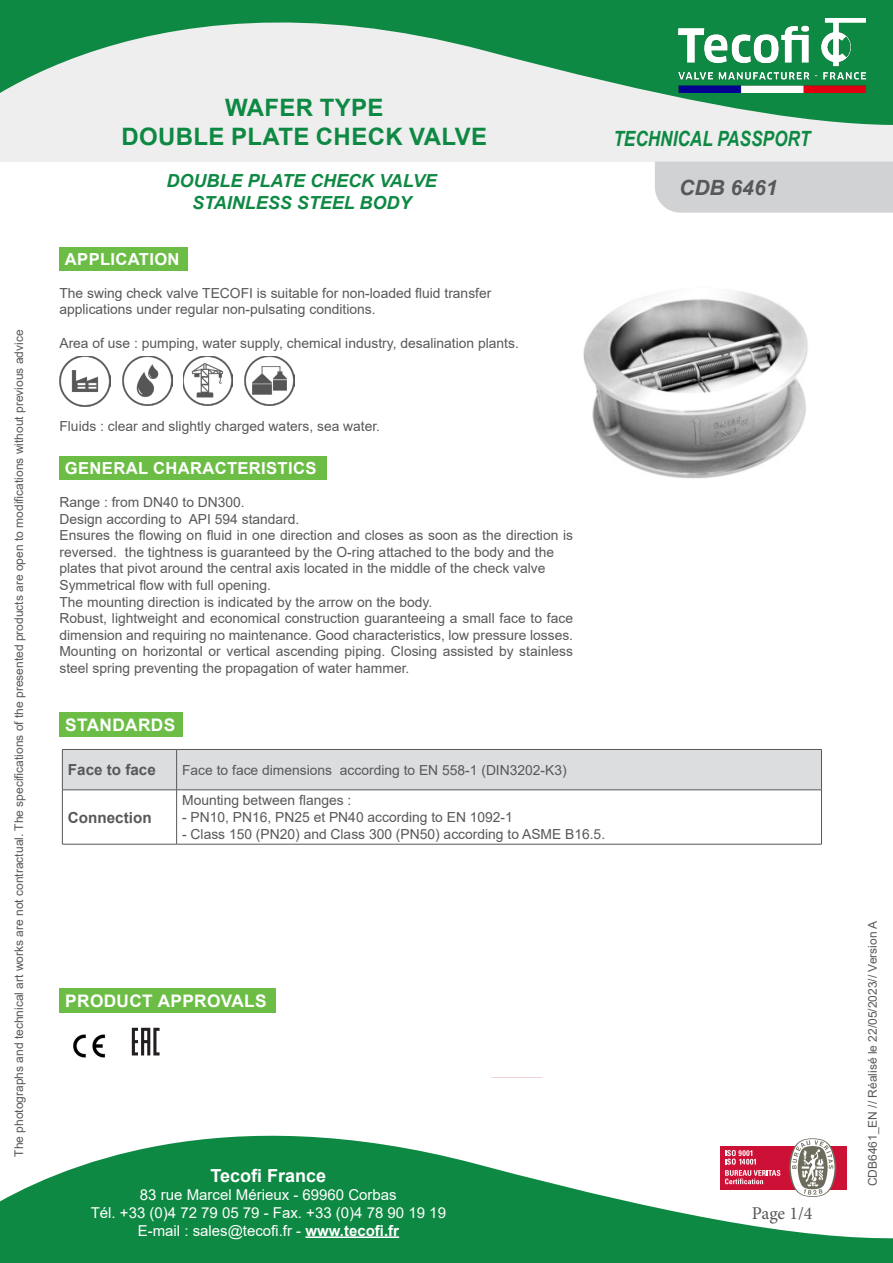
<style>
.page{position:relative;width:893px;height:1263px;background:#fff}
.page>*{position:absolute;margin:0;border:0;box-sizing:border-box;transform-origin:0 0}
.t1{font:700 24px/28.8px "Arial";letter-spacing:.015em;color:#0e8943;text-align:center}
.t2{font:italic 700 21px "Arial Narrow";color:#0e8943}
.t3{font:italic 700 21px "Arial";color:#57585a}
.t4{font:italic 700 18px/21.6px "Arial";color:#0e8943;text-align:center}
.t5{font:700 18px "Arial";color:#fff}
.t6{font:18px "Minion Pro";color:#57585a}
.t7{font:700 17.25px "Arial";letter-spacing:.02em;color:#fff}
.t8{font:700 16.65px "Arial";letter-spacing:.02em;color:#fff}
.t9{font:700 15.15px "Arial";color:#57585a}
.t10{font:15px/18px "Arial";color:#fff;text-align:center}
.t11{font:13.8px/16.6px "Arial";color:#57585a}
.t12{font:12px "Arial";color:#57585a}
.s1{font-weight:700}
</style>
<div class="page">
<div style="left:0;top:0;width:893px;height:162px;background:#eee"></div>
<div style="left:655px;top:162px;width:238px;height:51px;background:#d1d2d4"></div>
<svg style="left:0;top:0;width:893px;height:125px"></svg>
<svg style="left:0;top:1135px;width:893px;height:128px;fill:#0e8943"></svg>
<hr style="left:305px;top:1236px;width:94px;height:2px;background:#fff">
<img style="left:678px;top:19px;width:187px;height:73px">
<svg style="left:708px;top:1135px;width:150px;height:63px"></svg>
<div style="left:59px;top:247px;width:129px;height:23px;background:#6cbd45"></div>
<div style="left:59px;top:456px;width:268px;height:23px;background:#6cbd45"></div>
<div style="left:60px;top:712px;width:123px;height:24px;background:#6cbd45"></div>
<img style="left:245px;top:356px;width:49px;height:49px">
<img style="left:123px;top:356px;width:50px;height:49px">
<img style="left:183px;top:356px;width:50px;height:49px">
<img style="left:60px;top:356px;width:51px;height:50px">
<svg style="left:63px;top:750px;width:758px;height:94px"></svg>
<hr style="left:62px;top:749px;width:115px;height:1px;background:#57585a">
<hr style="left:62px;top:750px;width:1px;height:40px;background:#57585a">
<hr style="left:177px;top:749px;width:645px;height:1px;background:#57585a">
<hr style="left:176px;top:750px;width:1px;height:40px;background:#57585a">
<hr style="left:821px;top:750px;width:1px;height:40px;background:#57585a">
<hr style="left:62px;top:789px;width:115px;height:1px;background:#57585a">
<hr style="left:62px;top:790px;width:1px;height:54px;background:#57585a">
<hr style="left:177px;top:789px;width:645px;height:1px;background:#57585a">
<hr style="left:176px;top:790px;width:1px;height:54px;background:#57585a">
<hr style="left:821px;top:790px;width:1px;height:54px;background:#57585a">
<hr style="left:62px;top:844px;width:115px;height:1px;background:#57585a">
<hr style="left:177px;top:844px;width:645px;height:1px;background:#57585a">
<div style="left:60px;top:988px;width:216px;height:25px;background:#6cbd45"></div>
<img style="left:583px;top:291px;width:225px;height:188px">
<img style="left:73px;top:1034px;width:33px;height:24px">
<svg style="left:131px;top:1027px;width:29px;height:29px"></svg>
<svg style="left:132px;top:1028px;width:28px;height:27px"></svg>
<p class="t12" style="left:11px;top:1157px;width:828px;rotate:-90deg">The photographs and technical art works are not contractual. The specifications of the presented products are open to modifications without previous advice</p>
<h1 class="t1" style="left:121px;top:93px;width:367px">WAFER TYPE<br>DOUBLE PLATE CHECK VALVE</h1>
<h3 class="t4" style="left:167px;top:171px;width:272px">DOUBLE PLATE CHECK VALVE<br>STAINLESS STEEL BODY</h3>
<p class="t8" style="left:65px;top:247px;width:116px">APPLICATION</p>
<p class="t11" style="left:59px;top:285px;width:433px">The swing check valve TECOFI is suitable for non-loaded fluid transfer applications under regular non-pulsating conditions.</p>
<p class="t11" style="left:59px;top:334px;width:461px">Area of use : pumping, water supply, chemical industry, desalination plants.</p>
<h2 class="t2" style="left:613px;top:123px;width:199px">TECHNICAL PASSPORT</h2>
<h2 class="t3" style="left:679px;top:174px;width:100px">CDB 6461</h2>
<p class="t11" style="left:59px;top:417px;width:322px">Fluids : clear and slightly charged waters, sea water.</p>
<p class="t8" style="left:65px;top:456px;width:253px">GENERAL CHARACTERISTICS</p>
<p class="t11" style="left:59px;top:494px;width:515px">Range : from DN40 to DN300.<br>Design according to API 594 standard.<br>Ensures the flowing on fluid in one direction and closes as soon as the direction is reversed. the tightness is guaranteed by the O-ring attached to the body and the plates that pivot around the central axis located in the middle of the check valve Symmetrical flow with full opening.<br>The mounting direction is indicated by the arrow on the body.<br>Robust, lightweight and economical construction guaranteeing a small face to face dimension and requiring no maintenance. Good characteristics, low pressure losses.<br>Mounting on horizontal or vertical ascending piping. Closing assisted by stainless steel spring preventing the propagation of water hammer.</p>
<p class="t7" style="left:65px;top:712px;width:111px">STANDARDS</p>
<p class="t9" style="left:68px;top:759px;width:89px">Face to face</p>
<p class="t11" style="left:182px;top:761px;width:386px">Face to face dimensions according to EN 558-1 (DIN3202-K3)</p>
<p class="t9" style="left:68px;top:806px;width:85px">Connection</p>
<p class="t11" style="left:182px;top:792px;width:171px">Mounting between flanges :</p>
<p class="t11" style="left:182px;top:809px;width:332px">- PN10, PN16, PN25 et PN40 according to EN 1092-1</p>
<p class="t11" style="left:182px;top:825px;width:424px">- Class 150 (PN20) and Class 300 (PN50) according to ASME B16.5.</p>
<p class="t7" style="left:65px;top:989px;width:203px">PRODUCT APPROVALS</p>
<h3 class="t5" style="left:211px;top:1162px;width:117px">Tecofi France</h3>
<p class="t10" style="left:91px;top:1185px;width:357px">83 rue Marcel Mérieux - 69960 Corbas<br>Tél. +33 (0)4 72 79 05 79 - Fax. +33 (0)4 78 90 19 19<br>E-mail : sales@tecofi.fr - <span class="s1">www.tecofi.fr</span></p>
<h3 class="t6" style="left:752px;top:1201px;width:62px">Page 1/4</h3>
<p class="t12" style="left:864px;top:1186px;width:267px;rotate:-90deg">CDB6461_EN // Réalisé le 22/05/2023// Version A</p>
</div>
